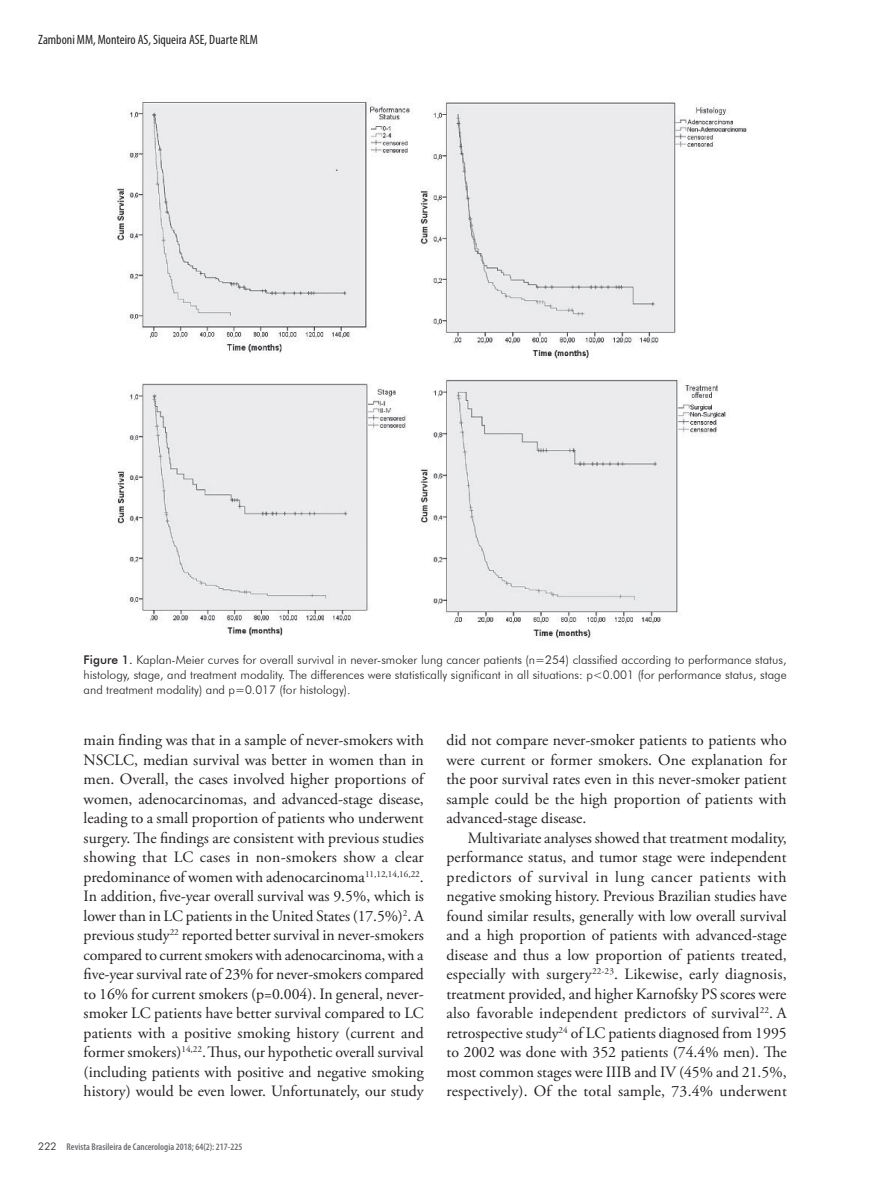
<style>
.page{position:relative;width:893px;height:1191px;background:#fff}
.page>*{position:absolute;margin:0;border:0;box-sizing:border-box;transform-origin:0 0}
.t1{font:15.75px/19.5px "Adobe Garamond Pro";color:#231f20;text-align:justify}
.t2{font:condensed 13.5px "Myriad Pro";color:#231f20}
.t3{font:300 12px/15px "Futura BT";color:#231f20;text-align:justify}
.t4{font:300 10.5px "Futura BT";color:#231f20}
.t5{font:600 condensed 9.75px "Myriad Pro";color:#6c6d70}
.s1{font-weight:500}
</style>
<div class="page">
<img style="left:115px;top:102px;width:632px;height:537px">
<p class="t2" style="left:38px;top:32px;width:221px">Zamboni MM, Monteiro AS, Siqueira ASE, Duarte RLM</p>
<p class="t3" style="left:84px;top:652px;width:705px"><span class="s1">Figure 1.</span> Kaplan-Meier curves for overall survival in never-smoker lung cancer patients (n=254) classified according to performance status, histology, stage, and treatment modality. The differences were statistically significant in all situations: p&lt;0.001 (for performance status, stage and treatment modality) and p=0.017 (for histology).</p>
<p class="t1" style="left:84px;top:731px;width:342px">main finding was that in a sample of never-smokers with NSCLC, median survival was better in women than in men. Overall, the cases involved higher proportions of women, adenocarcinomas, and advanced-stage disease, leading to a small proportion of patients who underwent surgery. The findings are consistent with previous studies showing that LC cases in non-smokers show a clear predominance of women with adenocarcinoma<sup>11,12,14,16,22</sup>.<br>In addition, five-year overall survival was 9.5%, which is lower than in LC patients in the United States (17.5%)<sup>2</sup>. A previous study<sup>22</sup> reported better survival in never-smokers compared to current smokers with adenocarcinoma, with a five-year survival rate of 23% for never-smokers compared to 16% for current smokers (p=0.004). In general, never&shy;smoker LC patients have better survival compared to LC patients with a positive smoking history (current and former smokers)<sup>14,22</sup>.Thus, our hypothetic overall survival (including patients with positive and negative smoking history) would be even lower. Unfortunately, our study</p>
<p class="t1" style="left:446px;top:731px;width:342px">did not compare never-smoker patients to patients who were current or former smokers. One explanation for the poor survival rates even in this never-smoker patient sample could be the high proportion of patients with advanced-stage disease.</p>
<p class="t1" style="left:446px;top:828px;width:342px;text-indent:21px">Multivariate analyses showed that treatment modality, performance status, and tumor stage were independent predictors of survival in lung cancer patients with negative smoking history. Previous Brazilian studies have found similar results, generally with low overall survival and a high proportion of patients with advanced-stage disease and thus a low proportion of patients treated, especially with surgery<sup>22-23</sup>. Likewise, early diagnosis, treatment provided, and higher Karnofsky PS scores were also favorable independent predictors of survival<sup>22</sup>. A retrospective study<sup>24</sup> of LC patients diagnosed from 1995 to 2002 was done with 352 patients (74.4% men). The most common stages were IIIB and IV (45% and 21.5%, respectively). Of the total sample, 73.4% underwent</p>
<p class="t4" style="left:38px;top:1139px;width:20px">222</p>
<p class="t5" style="left:67px;top:1141px;width:177px">Revista Brasileira de Cancerologia 2018; 64(2): 217-225</p>
</div>
